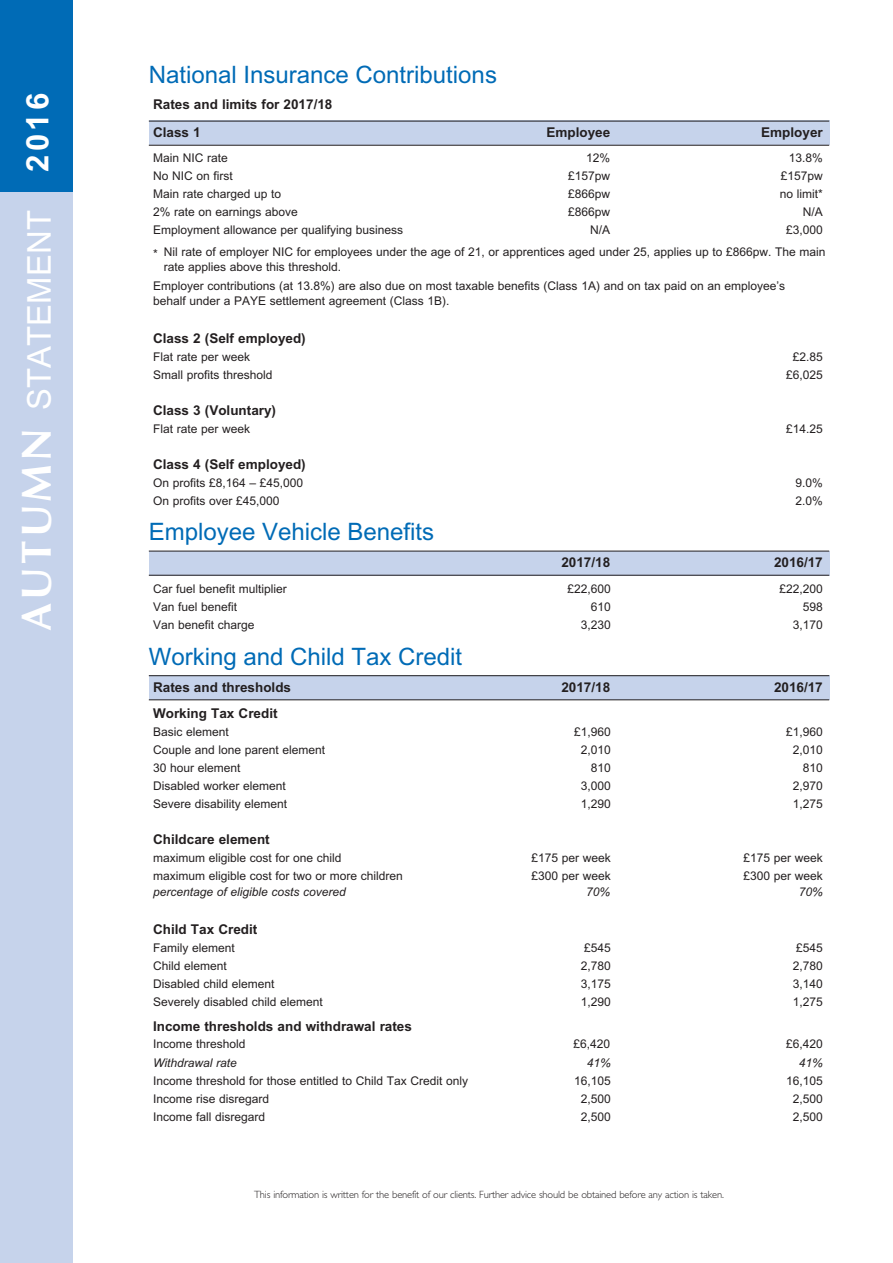
<style>
.page{position:relative;width:893px;height:1263px;background:#fff}
.page>*{position:absolute;margin:0;border:0;box-sizing:border-box;transform-origin:0 0}
.t1{font:32.85px "M Arial";letter-spacing:.005em;color:#fff}
.t2{font:700 31.05px "M Arial";color:#fff}
.t3{font:24px "M Arial";color:#006bb6}
.t4{font:700 13.5px/27.8px "M Arial";color:#231f20}
.t5{font:12px/22.2px "M Arial";color:#231f20;text-align:right}
.t6{font:italic 12px "M Arial";color:#231f20}
.t7{font:300 10.5px "Gill Sans";letter-spacing:-.015em;color:#231f20}
.s1{font-family:"Optima";font-weight:700;font-size:42.3px}
</style>
<div class="page">
<div style="left:0;top:0;width:72px;height:1263px;background:#c6d3eb"></div>
<div style="left:0;top:0;width:72px;height:191px;background:#006bb6"></div>
<div style="left:149px;top:121px;width:680px;height:24px;background:#c6d3eb"></div>
<hr style="left:149px;top:121px;width:680px;height:1px;background:#231f20">
<hr style="left:149px;top:145px;width:680px;height:1px;background:#231f20">
<div style="left:149px;top:551px;width:680px;height:24px;background:#c6d3eb"></div>
<hr style="left:149px;top:551px;width:680px;height:1px;background:#231f20">
<hr style="left:149px;top:575px;width:680px;height:1px;background:#231f20">
<div style="left:149px;top:675px;width:680px;height:25px;background:#c6d3eb"></div>
<hr style="left:149px;top:675px;width:680px;height:1px;background:#231f20">
<hr style="left:149px;top:699px;width:680px;height:1px;background:#231f20">
<h2 class="t2" style="left:19px;top:172px;width:81px;rotate:-90deg">2016</h2>
<h1 class="t1" style="left:21px;top:631px;width:422px;rotate:-90deg"><span class="s1">AUTUMN</span> STATEMENT</h1>
<h3 class="t3" style="left:149px;top:61px;width:350px">National Insurance Contributions</h3>
<p class="t4" style="left:153px;top:90px;width:181px">Rates and limits for 2017/18<br>Class 1</p>
<p class="t4" style="left:546px;top:118px;width:65px">Employee</p>
<p class="t4" style="left:761px;top:118px;width:63px">Employer</p>
<p class="t5" style="left:153px;top:146px;width:76px">Main NIC rate</p>
<p class="t5" style="left:586px;top:146px;width:26px">12%</p>
<p class="t5" style="left:789px;top:146px;width:36px">13.8%</p>
<p class="t5" style="left:153px;top:164px;width:81px">No NIC on first</p>
<p class="t5" style="left:568px;top:164px;width:44px">£157pw</p>
<p class="t5" style="left:781px;top:164px;width:44px">£157pw</p>
<p class="t5" style="left:153px;top:182px;width:130px">Main rate charged up to</p>
<p class="t5" style="left:568px;top:182px;width:44px">£866pw</p>
<p class="t5" style="left:780px;top:182px;width:45px">no limit*</p>
<p class="t5" style="left:153px;top:200px;width:146px">2% rate on earnings above</p>
<p class="t5" style="left:568px;top:200px;width:44px">£866pw</p>
<p class="t5" style="left:803px;top:200px;width:22px">N/A</p>
<p class="t5" style="left:153px;top:218px;width:252px">Employment allowance per qualifying business</p>
<p class="t5" style="left:590px;top:218px;width:22px">N/A</p>
<p class="t5" style="left:153px;top:218px;width:674px">£3,000<br>* Nil rate of employer NIC for employees under the age of 21, or apprentices aged under 25, applies up to £866pw. The main</p>
<p class="t5" style="left:153px;top:257px;width:634px;line-height:19.2px;text-align:left;text-indent:11px">rate applies above this threshold.<br>Employer contributions (at 13.8%) are also due on most taxable benefits (Class 1A) and on tax paid on an employee’s</p>
<p class="t5" style="left:153px;top:290px;width:298px">behalf under a PAYE settlement agreement (Class 1B).</p>
<p class="t4" style="left:153px;top:324px;width:154px">Class 2 (Self employed)</p>
<p class="t5" style="left:153px;top:345px;width:99px">Flat rate per week</p>
<p class="t5" style="left:793px;top:345px;width:32px">£2.85</p>
<p class="t5" style="left:153px;top:363px;width:121px">Small profits threshold</p>
<p class="t5" style="left:786px;top:363px;width:38px">£6,025</p>
<p class="t4" style="left:153px;top:396px;width:125px">Class 3 (Voluntary)</p>
<p class="t5" style="left:153px;top:417px;width:99px">Flat rate per week</p>
<p class="t5" style="left:786px;top:417px;width:38px">£14.25</p>
<p class="t4" style="left:153px;top:450px;width:154px">Class 4 (Self employed)</p>
<p class="t5" style="left:153px;top:471px;width:152px">On profits £8,164 – £45,000</p>
<p class="t5" style="left:795px;top:471px;width:29px">9.0%</p>
<p class="t5" style="left:153px;top:489px;width:128px">On profits over £45,000</p>
<p class="t5" style="left:795px;top:489px;width:29px">2.0%</p>
<h3 class="t3" style="left:149px;top:518px;width:287px">Employee Vehicle Benefits</h3>
<p class="t4" style="left:561px;top:548px;width:50px">2017/18</p>
<p class="t4" style="left:774px;top:548px;width:50px">2016/17</p>
<p class="t5" style="left:153px;top:578px;width:135px">Car fuel benefit multiplier</p>
<p class="t5" style="left:567px;top:578px;width:45px">£22,600</p>
<p class="t5" style="left:779px;top:578px;width:45px">£22,200</p>
<p class="t5" style="left:153px;top:596px;width:86px">Van fuel benefit</p>
<p class="t5" style="left:591px;top:596px;width:22px">610</p>
<p class="t5" style="left:803px;top:596px;width:22px">598</p>
<p class="t5" style="left:153px;top:614px;width:103px">Van benefit charge</p>
<p class="t5" style="left:581px;top:614px;width:32px">3,230</p>
<p class="t5" style="left:793px;top:614px;width:32px">3,170</p>
<h3 class="t3" style="left:149px;top:643px;width:315px">Working and Child Tax Credit</h3>
<p class="t4" style="left:153px;top:673px;width:140px">Rates and thresholds</p>
<p class="t4" style="left:561px;top:673px;width:50px">2017/18</p>
<p class="t4" style="left:774px;top:673px;width:50px">2016/17</p>
<p class="t4" style="left:153px;top:699px;width:126px">Working Tax Credit</p>
<p class="t5" style="left:153px;top:720px;width:77px">Basic element</p>
<p class="t5" style="left:574px;top:720px;width:38px">£1,960</p>
<p class="t5" style="left:786px;top:720px;width:38px">£1,960</p>
<p class="t5" style="left:153px;top:738px;width:174px">Couple and lone parent element</p>
<p class="t5" style="left:581px;top:738px;width:32px">2,010</p>
<p class="t5" style="left:793px;top:738px;width:32px">2,010</p>
<p class="t5" style="left:153px;top:756px;width:89px">30 hour element</p>
<p class="t5" style="left:591px;top:756px;width:22px">810</p>
<p class="t5" style="left:803px;top:756px;width:22px">810</p>
<p class="t5" style="left:153px;top:774px;width:134px">Disabled worker element</p>
<p class="t5" style="left:581px;top:774px;width:32px">3,000</p>
<p class="t5" style="left:793px;top:774px;width:32px">2,970</p>
<p class="t5" style="left:153px;top:792px;width:136px">Severe disability element</p>
<p class="t5" style="left:581px;top:792px;width:32px">1,290</p>
<p class="t5" style="left:793px;top:792px;width:32px">1,275</p>
<p class="t4" style="left:153px;top:825px;width:118px">Childcare element</p>
<p class="t5" style="left:153px;top:846px;width:190px">maximum eligible cost for one child</p>
<p class="t5" style="left:531px;top:846px;width:81px">£175 per week</p>
<p class="t5" style="left:743px;top:846px;width:81px">£175 per week</p>
<p class="t5" style="left:153px;top:864px;width:251px">maximum eligible cost for two or more children</p>
<p class="t5" style="left:531px;top:864px;width:81px">£300 per week</p>
<p class="t5" style="left:743px;top:864px;width:81px">£300 per week</p>
<p class="t6" style="left:153px;top:885px;width:194px">percentage of eligible costs covered</p>
<p class="t6" style="left:586px;top:885px;width:26px">70%</p>
<p class="t6" style="left:799px;top:885px;width:26px">70%</p>
<p class="t4" style="left:153px;top:915px;width:106px">Child Tax Credit</p>
<p class="t5" style="left:153px;top:936px;width:83px">Family element</p>
<p class="t5" style="left:584px;top:936px;width:28px">£545</p>
<p class="t5" style="left:796px;top:936px;width:28px">£545</p>
<p class="t5" style="left:153px;top:954px;width:75px">Child element</p>
<p class="t5" style="left:581px;top:954px;width:32px">2,780</p>
<p class="t5" style="left:793px;top:954px;width:32px">2,780</p>
<p class="t5" style="left:153px;top:972px;width:123px">Disabled child element</p>
<p class="t5" style="left:581px;top:972px;width:32px">3,175</p>
<p class="t5" style="left:793px;top:972px;width:32px">3,140</p>
<p class="t5" style="left:153px;top:990px;width:171px">Severely disabled child element</p>
<p class="t5" style="left:581px;top:990px;width:32px">1,290</p>
<p class="t5" style="left:793px;top:990px;width:32px">1,275</p>
<p class="t4" style="left:153px;top:1013px;width:260px">Income thresholds and withdrawal rates</p>
<p class="t5" style="left:153px;top:1032px;width:94px">Income threshold</p>
<p class="t5" style="left:573px;top:1032px;width:38px">£6,420</p>
<p class="t5" style="left:786px;top:1032px;width:38px">£6,420</p>
<p class="t6" style="left:153px;top:1056px;width:85px">Withdrawal rate</p>
<p class="t6" style="left:587px;top:1056px;width:26px">41%</p>
<p class="t6" style="left:799px;top:1056px;width:26px">41%</p>
<p class="t5" style="left:153px;top:1070px;width:317px">Income threshold for those entitled to Child Tax Credit only</p>
<p class="t5" style="left:574px;top:1070px;width:38px">16,105</p>
<p class="t5" style="left:786px;top:1070px;width:38px">16,105</p>
<p class="t5" style="left:153px;top:1088px;width:118px">Income rise disregard</p>
<p class="t5" style="left:581px;top:1088px;width:32px">2,500</p>
<p class="t5" style="left:793px;top:1088px;width:32px">2,500</p>
<p class="t5" style="left:153px;top:1106px;width:114px">Income fall disregard</p>
<p class="t5" style="left:581px;top:1106px;width:32px">2,500</p>
<p class="t5" style="left:793px;top:1106px;width:32px">2,500</p>
<p class="t7" style="left:254px;top:1189px;width:471px">This information is written for the benefit of our clients. Further advice should be obtained before any action is taken.</p>
</div>
